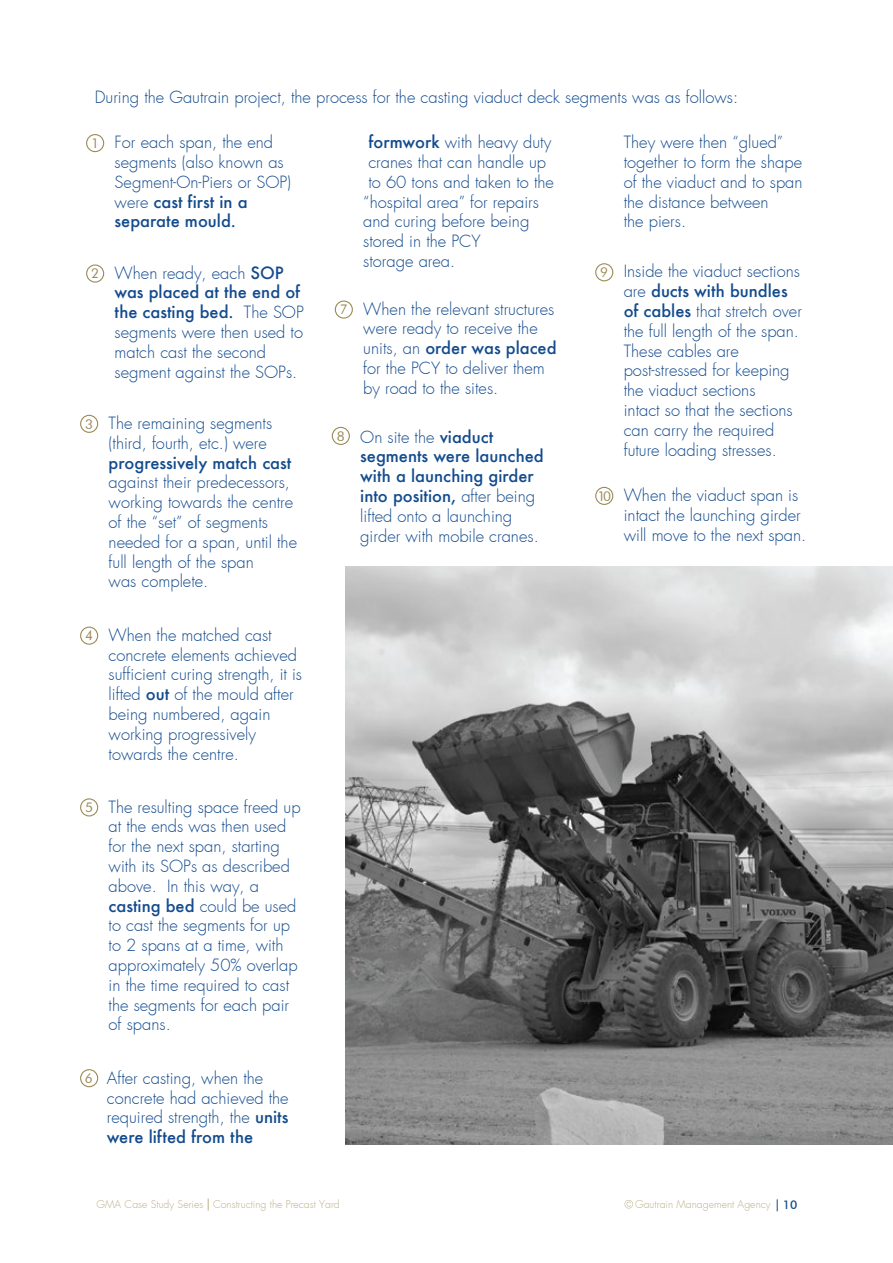
<style>
.page{position:relative;width:893px;height:1263px;background:#fff}
.page>*{position:absolute;margin:0;border:0;box-sizing:border-box;transform-origin:0 0}
.t1{font:300 16.5px/19.8px "Futura";color:#134b8e}
.t2{font:500 16.5px "Futura";color:#134b8e}
.t3{font:13.5px "Futura BT";color:#9c8b56}
.t4{font:300 10.5px "Futura";color:#bbaf8a}
.s1{font-weight:500}
.s2{font-family:"Futura BT";font-weight:500;font-size:12px;color:#124b8d}
</style>
<div class="page">
<svg style="left:625px;top:1200px;width:8px;height:8px"></svg>
<svg style="left:777px;top:1199px;width:1px;height:12px"></svg>
<svg style="left:208px;top:1198px;width:1px;height:12px"></svg>
<img style="left:345px;top:566px;width:548px;height:578px">
<div style="left:86px;top:134px;width:18px;height:18px;border:1px solid #9c8b56;border-radius:50%"></div>
<div style="left:86px;top:264px;width:18px;height:19px;border:1px solid #9c8b56;border-radius:50%"></div>
<div style="left:80px;top:415px;width:18px;height:18px;border:1px solid #9c8b56;border-radius:50%"></div>
<div style="left:80px;top:627px;width:18px;height:18px;border:1px solid #9c8b56;border-radius:50%"></div>
<div style="left:80px;top:798px;width:18px;height:18px;border:1px solid #9c8b56;border-radius:50%"></div>
<div style="left:80px;top:1069px;width:18px;height:18px;border:1px solid #9c8b56;border-radius:50%"></div>
<div style="left:335px;top:300px;width:18px;height:19px;border:1px solid #9c8b56;border-radius:50%"></div>
<div style="left:332px;top:427px;width:18px;height:18px;border:1px solid #9c8b56;border-radius:50%"></div>
<div style="left:595px;top:263px;width:18px;height:18px;border:1px solid #9c8b56;border-radius:50%"></div>
<div style="left:595px;top:487px;width:18px;height:18px;border:1px solid #9c8b56;border-radius:50%"></div>
<p class="t1" style="left:95px;top:88px;width:645px">During the Gautrain project, the process for the casting viaduct deck segments was as follows:</p>
<p class="t1" style="left:115px;top:132px;width:178px">For each span, the end segments (also known as<br>Segment-On-Piers or SOP) were <span class="s1">cast first in a separate mould.</span></p>
<p class="t1" style="left:368px;top:132px;width:184px"><span class="s1">formwork</span> with heavy duty</p>
<p class="t1" style="left:368px;top:152px;width:179px">cranes that can handle up</p>
<p class="t1" style="left:368px;top:172px;width:187px">to 60 tons and taken to the</p>
<p class="t1" style="left:363px;top:192px;width:177px">“hospital area” for repairs</p>
<p class="t1" style="left:363px;top:212px;width:168px">and curing before being</p>
<p class="t1" style="left:363px;top:231px;width:119px">stored in the PCY</p>
<p class="t1" style="left:363px;top:251px;width:93px">storage area.</p>
<p class="t1" style="left:624px;top:132px;width:180px">They were then “glued” together to form the shape of the viaduct and to span the distance between<br>the piers.</p>
<p class="t3" style="left:91px;top:135px;width:9px">1</p>
<p class="t1" style="left:624px;top:262px;width:180px">Inside the viaduct sections are <span class="s1">ducts with bundles of cables</span> that stretch over the full length of the span.<br>These cables are post-stressed for keeping the viaduct sections<br>intact so that the sections can carry the required future loading stresses.</p>
<p class="t1" style="left:115px;top:263px;width:191px">When ready, each <span class="s1">SOP was placed at the end of the casting bed.</span> The SOP segments were then used to match cast the second segment against the SOPs.</p>
<p class="t3" style="left:600px;top:264px;width:9px">9</p>
<p class="t3" style="left:91px;top:265px;width:9px">2</p>
<p class="t1" style="left:363px;top:299px;width:195px">When the relevant structures were ready to receive the units, an <span class="s1">order was placed </span>for the PCY to deliver them by road to the sites.</p>
<p class="t3" style="left:340px;top:301px;width:9px">7</p>
<p class="t1" style="left:109px;top:413px;width:165px">The remaining segments (third, fourth, etc.) were</p>
<p class="t2" style="left:109px;top:451px;width:184px">progressively match cast</p>
<p class="t1" style="left:109px;top:473px;width:190px">against their predecessors, working towards the centre of the “set” of segments needed for a span, until the full length of the span<br>was complete.</p>
<p class="t3" style="left:85px;top:416px;width:9px">3</p>
<p class="t1" style="left:360px;top:427px;width:185px">On site the <span class="s1">viaduct segments were launched with a launching girder into position,</span> after being lifted onto a launching girder with mobile cranes.</p>
<p class="t3" style="left:337px;top:428px;width:9px">8</p>
<p class="t1" style="left:624px;top:485px;width:184px">When the viaduct span is intact the launching girder will move to the next span.</p>
<p class="t3" style="left:598px;top:488px;width:15px">10</p>
<p class="t3" style="left:85px;top:627px;width:9px">4</p>
<p class="t1" style="left:109px;top:625px;width:195px">When the matched cast concrete elements achieved sufficient curing strength, it is lifted <span class="s1">out</span> of the mould after being numbered, again working progressively towards the centre.</p>
<p class="t3" style="left:85px;top:799px;width:9px">5</p>
<p class="t3" style="left:85px;top:1070px;width:9px">6</p>
<p class="t1" style="left:109px;top:797px;width:193px">The resulting space freed up at the ends was then used for the next span, starting with its SOPs as described above. In this way, a <span class="s1">casting bed</span> could be used to cast the segments for up to 2 spans at a time, with approximately 50% overlap in the time required to cast the segments for each pair of spans.</p>
<p class="t1" style="left:107px;top:1068px;width:183px">After casting, when the concrete had achieved the required strength, the <span class="s1">units were lifted from the</span></p>
<p class="t4" style="left:97px;top:1197px;width:245px">GMA Case Study Series Constructing the Precast Yard</p>
<p class="t4" style="left:635px;top:1197px;width:164px">Gautrain Management Agency <span class="s2">10</span></p>
</div>
